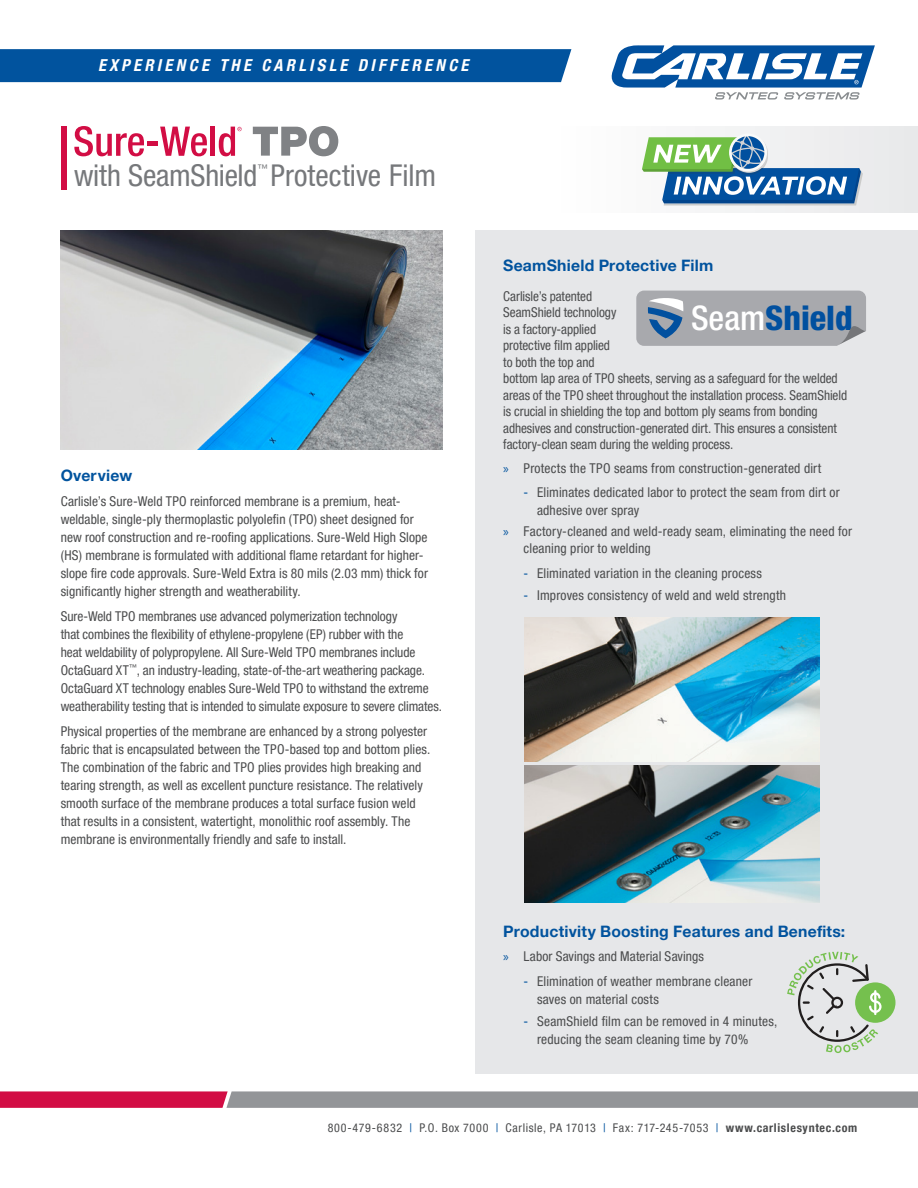
<style>
.page{position:relative;width:918px;height:1188px;background:#fff}
.page>*{position:absolute;margin:0;border:0;box-sizing:border-box;transform-origin:0 0}
.t1{font:800 condensed 34.05px "Helvetica Neue LT Pro";color:#01509f}
.t2{font:condensed 30px "Helvetica Neue LT Pro";letter-spacing:-.005em;color:#76787b}
.t3{font:italic 700 condensed 16.5px "Helvetica Neue LT Pro";letter-spacing:.205em;color:#fff}
.t4{font:700 15.75px "Helvetica Neue LT Pro";letter-spacing:.015em;color:#01539e}
.t5{font:condensed 13.5px/18px "Helvetica Neue LT Pro";letter-spacing:.005em;color:#4b4c4d}
.t6{font:condensed 12px "Helvetica Neue LT Pro";letter-spacing:.05em;color:#4b4c4d}
.t7{font:condensed 10.5px "Helvetica Neue LT Pro";color:#76787b}
.s1{font-family:"Myriad Pro";font-stretch:normal;color:#01539e}
.s2{color:#01539e}
.s3{font-weight:500;color:#fff}
.s4{font-weight:700}
</style>
<div class="page">
<svg style="left:0;top:1091px;width:918px;height:17px;background:#a67887"></svg>
<div style="left:0;top:49px;width:571px;height:33px;background:#01539e"></div>
<svg style="left:612px;top:45px;width:263px;height:55px"></svg>
<svg style="left:253px;top:126px;width:85px;height:30px"></svg>
<svg style="left:74px;top:126px;width:70px;height:30px"></svg>
<hr style="left:147px;top:142px;width:11px;height:4px;background:#d20d44">
<svg style="left:160px;top:127px;width:47px;height:29px"></svg>
<hr style="left:211px;top:127px;width:4px;height:29px;background:#d20d44">
<svg style="left:219px;top:127px;width:23px;height:29px"></svg>
<div style="left:61px;top:126px;width:6px;height:64px;background:#d20d44"></div>
<img style="left:61px;top:230px;width:381px;height:220px">
<div style="left:476px;top:230px;width:442px;height:844px;background:#e6e7e9"></div>
<svg style="left:636px;top:291px;width:230px;height:55px;background:#a3a7ae"></svg>
<div style="left:855px;top:982px;width:41px;height:41px;background:#75c04e;border-radius:50%"></div>
<svg style="left:787px;top:952px;width:95px;height:101px"></svg>
<img style="left:525px;top:618px;width:295px;height:143px">
<img style="left:525px;top:765px;width:295px;height:138px">
<div style="left:552px;top:126px;width:366px;height:87px;background:linear-gradient(to right,#fff,#e8e8ea)"></div>
<div style="left:729px;top:134px;width:38px;height:38px;background:#f9fafa;border-radius:50%"></div>
<svg style="left:642px;top:136px;width:221px;height:69px"></svg>
<p class="t3" style="left:98px;top:55px;width:372px">EXPERIENCE THE CARLISLE DIFFERENCE</p>
<p class="t2" style="left:74px;top:158px;width:363px">with SeamShield Protective Film</p>
<p class="t7" style="left:257px;top:162px;width:12px">™</p>
<p class="t4" style="left:61px;top:466px;width:73px">Overview</p>
<p class="t5" style="left:61px;top:492px;width:369px">Carlisle’s Sure-Weld TPO reinforced membrane is a premium, heat&shy;weldable, single-ply thermoplastic polyolefin (TPO) sheet designed for new roof construction and re-roofing applications. Sure-Weld High Slope (HS) membrane is formulated with additional flame retardant for higher&shy;slope fire code approvals. Sure-Weld Extra is 80 mils (2.03 mm) thick for significantly higher strength and weatherability.</p>
<p class="t5" style="left:61px;top:607px;width:383px">Sure-Weld TPO membranes use advanced polymerization technology<br>that combines the flexibility of ethylene-propylene (EP) rubber with the<br>heat weldability of polypropylene. All Sure-Weld TPO membranes include OctaGuard XT<sup>™</sup>, an industry-leading, state-of-the-art weathering package.<br>OctaGuard XT technology enables Sure-Weld TPO to withstand the extreme weatherability testing that is intended to simulate exposure to severe climates.</p>
<p class="t5" style="left:61px;top:722px;width:371px">Physical properties of the membrane are enhanced by a strong polyester fabric that is encapsulated between the TPO-based top and bottom plies.<br>The combination of the fabric and TPO plies provides high breaking and tearing strength, as well as excellent puncture resistance. The relatively smooth surface of the membrane produces a total surface fusion weld that results in a consistent, watertight, monolithic roof assembly. The membrane is environmentally friendly and safe to install.</p>
<p class="t4" style="left:503px;top:256px;width:212px">SeamShield Protective Film</p>
<p class="t5" style="left:503px;top:288px;width:345px;line-height:16.5px">Carlisle’s patented<br>SeamShield technology<br>is a factory-applied<br>protective fi lm applied<br>to both the top and<br>bottom lap area of TPO sheets, serving as a safeguard for the welded areas of the TPO sheet throughout the installation process. SeamShield is crucial in shielding the top and bottom ply seams from bonding adhesives and construction-generated dirt. This ensures a consistent factory-clean seam during the welding process.</p>
<p class="t5" style="left:503px;top:459px;width:320px"><span class="s1">»</span> Protects the TPO seams from construction-generated dirt</p>
<p class="t5" style="left:537px;top:484px;width:304px;text-indent:-14px"><span class="s2">-</span> Eliminates dedicated labor to protect the seam from dirt or adhesive over spray</p>
<p class="t5" style="left:524px;top:523px;width:330px;line-height:16.5px;text-indent:-20px"><span class="s1">»</span> Factory-cleaned and weld-ready seam, eliminating the need for cleaning prior to welding</p>
<p class="t5" style="left:524px;top:564px;width:240px"><span class="s2">-</span> Eliminated variation in the cleaning process</p>
<p class="t5" style="left:524px;top:586px;width:264px"><span class="s2">-</span> Improves consistency of weld and weld strength</p>
<p class="t1" style="left:691px;top:297px;width:163px"><span class="s3">Seam</span>Shield</p>
<p class="t4" style="left:503px;top:922px;width:344px">Productivity Boosting Features and Benefits:</p>
<p class="t5" style="left:503px;top:947px;width:202px"><span class="s1">»</span> Labor Savings and Material Savings</p>
<p class="t5" style="left:537px;top:972px;width:217px;text-indent:-14px"><span class="s2">-</span> Elimination of weather membrane cleaner saves on material costs</p>
<p class="t5" style="left:537px;top:1013px;width:242px;text-indent:-14px"><span class="s2">-</span> SeamShield fi lm can be removed in 4 minutes, reducing the seam cleaning time by 70%</p>
<p class="t6" style="left:328px;top:1121px;width:531px">800-479-6832 <span class="s2">|</span> P.O. Box 7000 <span class="s2">|</span> Carlisle, PA 17013 <span class="s2">|</span> Fax: 717-245-7053 <span class="s2">|</span> <span class="s4">www.carlislesyntec.com</span></p>
</div>
